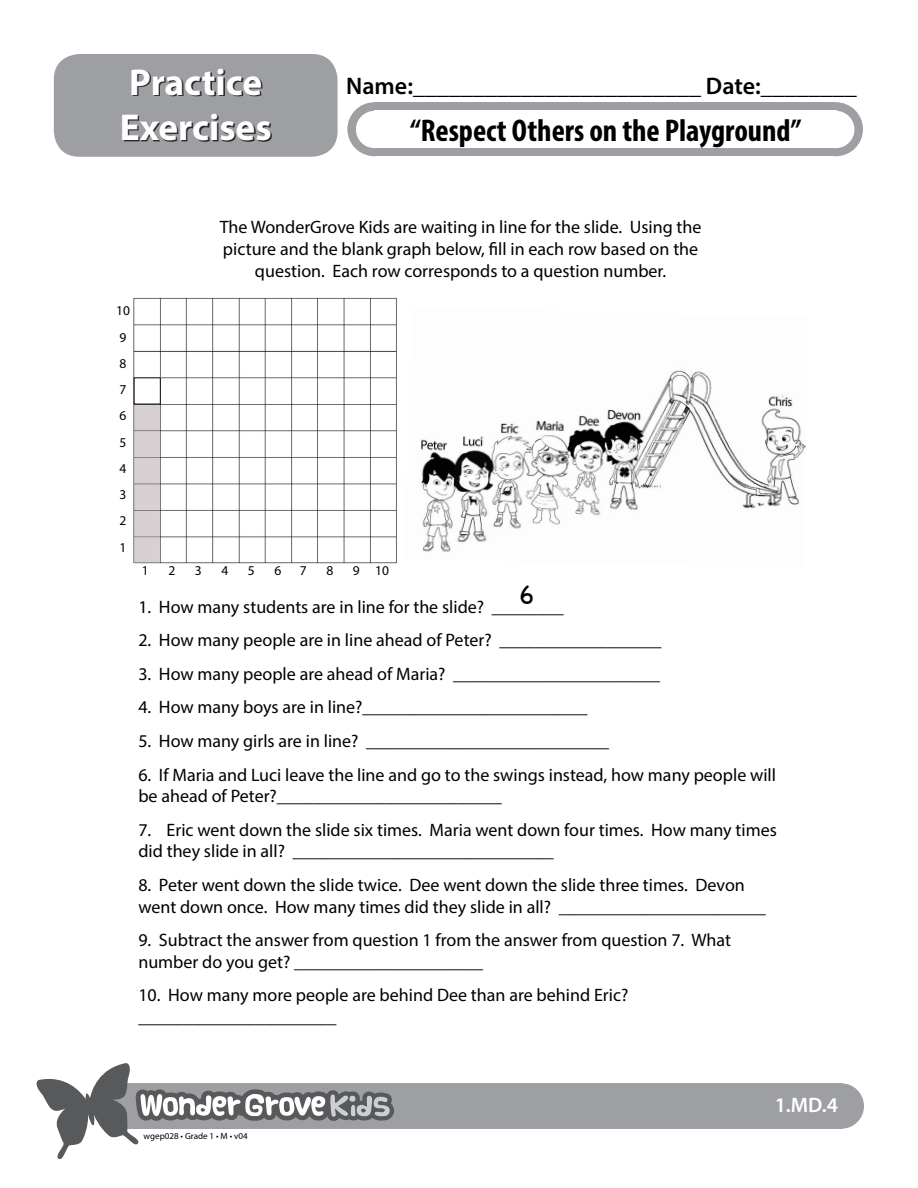
<style>
.page{position:relative;width:918px;height:1188px;background:#fff}
.page>*{position:absolute;margin:0;border:0;box-sizing:border-box;transform-origin:0 0}
.t1{font:700 37.5px/45px "Myriad Pro";color:#fff}
.t2{font:700 condensed 31.5px "Myriad Pro";color:#000}
.t3{font:27px "Chalkboard";color:#000}
.t4{font:600 24px "Myriad Pro";color:#000}
.t5{font:600 21px "Myriad Pro";color:#fff}
.t6{font:18px/21.6px "Myriad Pro";color:#000}
.t7{font:13.5px/26.2px "Myriad Pro";color:#000}
.t8{font:9px "Myriad Pro";color:#000}
</style>
<div class="page">
<div style="left:54px;top:54px;width:284px;height:103px;background:#9d9fa2;border-radius:26px"></div>
<div style="left:819px;top:1083px;width:45px;height:46px;background:#9d9fa2;border-radius:50%"></div>
<div style="left:102px;top:1083px;width:739px;height:46px;background:#9d9fa2"></div>
<svg style="left:36px;top:1063px;width:358px;height:97px"></svg>
<div style="left:124px;top:70px;width:148px;height:72px;background:#000;opacity:.75"></div>
<div style="left:809px;top:102px;width:54px;height:54px;background:#9d9fa2;border-radius:50%"></div>
<div style="left:347px;top:102px;width:54px;height:54px;background:#9d9fa2;border-radius:50%"></div>
<div style="left:374px;top:102px;width:462px;height:54px;background:#9d9fa2"></div>
<div style="left:818px;top:111px;width:36px;height:37px;background:#fff;border-radius:50%"></div>
<div style="left:374px;top:111px;width:463px;height:37px;background:#fff"></div>
<div style="left:356px;top:111px;width:37px;height:37px;background:#fff;border-radius:50%"></div>
<img style="left:133px;top:297px;width:264px;height:267px">
<img style="left:420px;top:370px;width:386px;height:182px">
<div style="left:134px;top:378px;width:26px;height:26px;background:#fff"></div>
<h1 class="t1" style="left:120px;top:58px;width:153px">Practice<br>Exercises</h1>
<h3 class="t4" style="left:346px;top:71px;width:512px">Name:________________________ Date:________</h3>
<h2 class="t2" style="left:410px;top:110px;width:393px">“Respect Others on the Playground”</h2>
<p class="t6" style="left:220px;top:216px;width:483px;text-align:center">The WonderGrove Kids are waiting in line for the slide. Using the picture and the blank graph below, fill in each row based on the question. Each row corresponds to a question number.</p>
<p class="t7" style="left:116px;top:298px;width:15px">10<br>9<br>8<br>7<br>6<br>5<br>4<br>3<br>2<br>1</p>
<p class="t7" style="left:142px;top:557px;width:8px">1</p>
<p class="t7" style="left:168px;top:557px;width:8px">2</p>
<p class="t7" style="left:195px;top:557px;width:8px">3</p>
<p class="t7" style="left:221px;top:557px;width:8px">4</p>
<p class="t7" style="left:248px;top:557px;width:8px">5</p>
<p class="t7" style="left:274px;top:557px;width:8px">6</p>
<p class="t7" style="left:300px;top:557px;width:8px">7</p>
<p class="t7" style="left:326px;top:557px;width:8px">8</p>
<p class="t7" style="left:353px;top:557px;width:38px">9 10</p>
<p class="t6" style="left:138px;top:595px;width:427px">1. How many students are in line for the slide? ________</p>
<p class="t6" style="left:138px;top:629px;width:524px">2. How many people are in line ahead of Peter? __________________</p>
<p class="t6" style="left:138px;top:663px;width:523px">3. How many people are ahead of Maria? _______________________</p>
<p class="t6" style="left:138px;top:696px;width:451px">4. How many boys are in line?_________________________</p>
<p class="t6" style="left:138px;top:730px;width:472px">5. How many girls are in line? ___________________________</p>
<p class="t6" style="left:138px;top:764px;width:639px">6. If Maria and Luci leave the line and go to the swings instead, how many people will be ahead of Peter?_________________________</p>
<p class="t6" style="left:138px;top:819px;width:640px">7. Eric went down the slide six times. Maria went down four times. How many times did they slide in all? _____________________________</p>
<p class="t6" style="left:138px;top:874px;width:629px">8. Peter went down the slide twice. Dee went down the slide three times. Devon went down once. How many times did they slide in all? _______________________</p>
<p class="t6" style="left:138px;top:929px;width:594px">9. Subtract the answer from question 1 from the answer from question 7. What number do you get? _____________________</p>
<p class="t6" style="left:138px;top:984px;width:492px">10. How many more people are behind Dee than are behind Eric? ______________________</p>
<h3 class="t3" style="left:518px;top:579px;width:17px">6</h3>
<p class="t8" style="left:144px;top:1130px;width:106px">wgep028 • Grade 1 • M • v04</p>
<p class="t5" style="left:775px;top:1092px;width:65px">1.MD.4</p>
</div>
